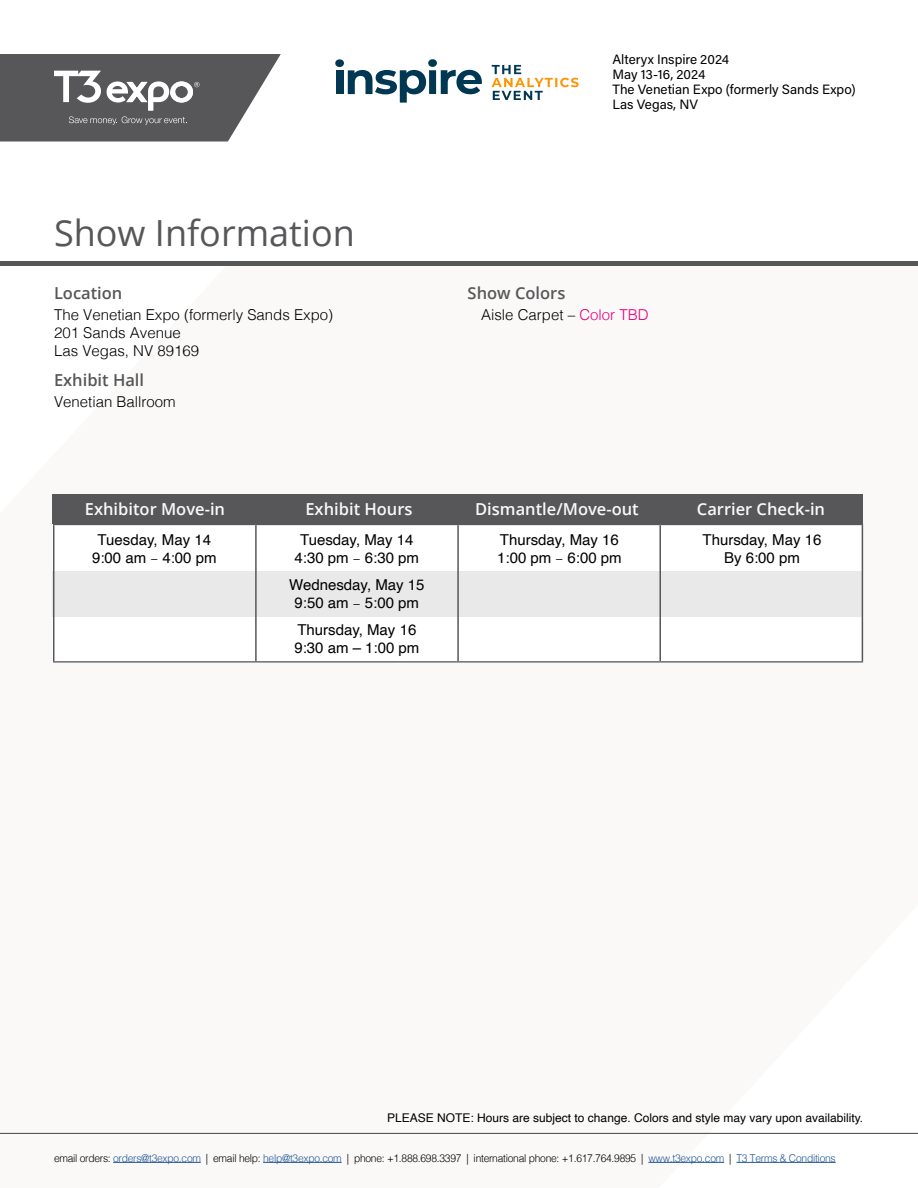
<style>
.page{position:relative;width:918px;height:1188px;background:#fff}
.page>*{position:absolute;margin:0;border:0;box-sizing:border-box;transform-origin:0 0}
.t1{font:36px "Open Sans";color:#575659}
.t2{font:600 16.5px "Open Sans";color:#faf9f8}
.t3{font:600 16.5px "Open Sans";color:#575659}
.t4{font:15px/18px "Helvetica";color:#000;text-align:center}
.t5{font:300 15px/18px "Helvetica";color:#000}
.t6{font:13.5px/15px "Acumin Pro";color:#000}
.t7{font:12px "Helvetica";color:#000}
.t8{font:300 10.8px "Helvetica";letter-spacing:-.025em;color:#000;scale:.95 1}
.s1{color:#e6007e}
.s2{font-family:"Minion Pro"}
.s3{color:#245897}
</style>
<div class="page">
<div style="left:336px;top:70px;width:7px;height:24px;background:#003853"></div>
<div style="left:335px;top:59px;width:9px;height:8px;background:#003853;border-radius:50%"></div>
<svg style="left:348px;top:70px;width:78px;height:33px"></svg>
<svg style="left:441px;top:70px;width:41px;height:24px"></svg>
<div style="left:429px;top:70px;width:7px;height:24px;background:#003853"></div>
<div style="left:428px;top:59px;width:9px;height:8px;background:#003853;border-radius:50%"></div>
<svg style="left:492px;top:65px;width:87px;height:35px"></svg>
<hr style="left:0;top:1133px;width:918px;height:1px;background:#575659">
<svg style="left:0;top:54px;width:281px;height:88px"></svg>
<div style="left:0;top:261px;width:918px;height:5px;background:#575659"></div>
<hr style="left:113px;top:1162px;width:88px;height:1px;background:#245897">
<hr style="left:263px;top:1162px;width:79px;height:1px;background:#245897">
<hr style="left:648px;top:1162px;width:76px;height:1px;background:#245897">
<hr style="left:736px;top:1162px;width:100px;height:1px;background:#245897">
<div style="left:53px;top:494px;width:810px;height:30px;background:#575659"></div>
<div style="left:53px;top:571px;width:810px;height:45px;background:#e9e9e9"></div>
<hr style="left:53px;top:525px;width:1px;height:136px;background:#575659">
<hr style="left:53px;top:524px;width:203px;height:1px;background:#575659">
<hr style="left:53px;top:661px;width:203px;height:2px;background:#575659">
<hr style="left:255px;top:525px;width:2px;height:136px;background:#575659">
<hr style="left:256px;top:524px;width:202px;height:1px;background:#575659">
<hr style="left:256px;top:661px;width:202px;height:2px;background:#575659">
<hr style="left:457px;top:525px;width:2px;height:136px;background:#575659">
<hr style="left:458px;top:524px;width:202px;height:1px;background:#575659">
<hr style="left:458px;top:661px;width:202px;height:2px;background:#575659">
<hr style="left:659px;top:525px;width:2px;height:136px;background:#575659">
<hr style="left:660px;top:524px;width:203px;height:1px;background:#575659">
<hr style="left:862px;top:525px;width:1px;height:136px;background:#575659">
<hr style="left:660px;top:661px;width:203px;height:2px;background:#575659">
<h1 class="t1" style="left:54px;top:209px;width:302px">Show Information</h1>
<p class="t3" style="left:54px;top:282px;width:70px">Location</p>
<p class="t5" style="left:54px;top:304px;width:281px">The Venetian Expo (formerly Sands Expo)<br>201 Sands Avenue<br>Las Vegas, NV 89169</p>
<p class="t3" style="left:54px;top:369px;width:92px">Exhibit Hall</p>
<p class="t5" style="left:54px;top:391px;width:123px">Venetian Ballroom</p>
<p class="t6" style="left:612px;top:51px;width:245px">Alteryx Inspire 2024<br>May 13-16, 2024<br>The Venetian Expo (formerly Sands Expo)<br>Las Vegas, NV</p>
<p class="t3" style="left:468px;top:282px;width:99px">Show Colors</p>
<p class="t5" style="left:481px;top:304px;width:169px">Aisle Carpet – <span class="s1">Color TBD</span></p>
<p class="t2" style="left:85px;top:498px;width:142px">Exhibitor Move-in</p>
<p class="t2" style="left:305px;top:498px;width:109px">Exhibit Hours</p>
<p class="t2" style="left:475px;top:498px;width:165px">Dismantle/Move-out</p>
<p class="t2" style="left:697px;top:498px;width:130px">Carrier Check-in</p>
<p class="t4" style="left:92px;top:531px;width:126px">Tuesday, May 14<br>9:00 am <span class="s2">–</span> 4:00 pm</p>
<p class="t4" style="left:295px;top:531px;width:126px">Tuesday, May 14<br>4:30 pm <span class="s2">–</span> 6:30 pm</p>
<p class="t4" style="left:289px;top:576px;width:137px">Wednesday, May 15<br>9:50 am <span class="s2">–</span> 5:00 pm</p>
<p class="t4" style="left:294px;top:621px;width:127px;text-align:left">Thursday, May 16<br>9:30 am – 1:00 pm</p>
<p class="t4" style="left:497px;top:531px;width:126px;text-align:left">Thursday, May 16<br>1:00 pm <span class="s2">–</span> 6:00 pm</p>
<p class="t4" style="left:703px;top:531px;width:120px">Thursday, May 16<br>By 6:00 pm</p>
<p class="t7" style="left:387px;top:1109px;width:478px">PLEASE NOTE: Hours are subject to change. Colors and style may vary upon availability.</p>
<p class="t8" style="left:54px;top:1149px;width:824px">email orders: <span class="s3">orders@t3expo.com</span> | email help: <span class="s3">help@t3expo.com</span> | phone: +1.888.698.3397 | international phone: +1.617.764.9895 | <span class="s3">www.t3expo.com</span> | <span class="s3">T3 Terms &amp; Conditions</span></p>
</div>
